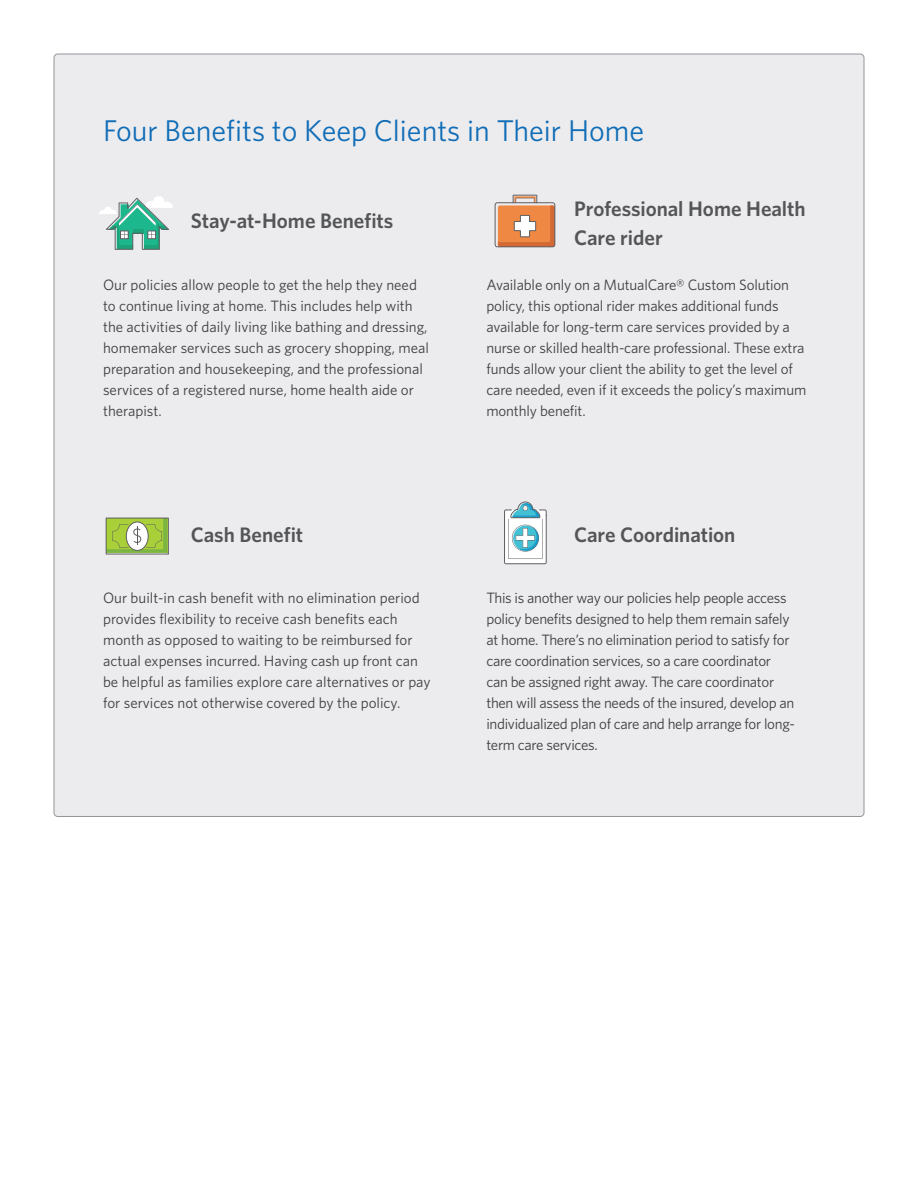
<style>
.page{position:relative;width:918px;height:1188px;background:#fff}
.page>*{position:absolute;margin:0;border:0;box-sizing:border-box;transform-origin:0 0}
.bullet_list_-_black{font:30px "Whitney";color:#106db7}
.subhead_339{font:600 21px/28.5px "Whitney";color:#545557}
.body_copy_-_10_on_14{font:15px/21px "Whitney";letter-spacing:-.01em;color:#3e3e3f}
</style>
<div class="page">
<div style="left:54px;top:54px;width:810px;height:762px;background:#ececee;border-radius:4px"></div>
<svg style="left:106px;top:518px;width:63px;height:37px"></svg>
<svg style="left:99px;top:196px;width:74px;height:54px"></svg>
<svg style="left:504px;top:501px;width:43px;height:63px"></svg>
<svg style="left:495px;top:195px;width:60px;height:52px"></svg>
<p class="bullet_list_-_black" style="left:103px;top:111px;width:543px">Four Benefits to Keep Clients in Their Home</p>
<p class="subhead_339" style="left:191px;top:206px;width:204px">Stay-at-Home Benefits</p>
<p class="body_copy_-_10_on_14" style="left:103px;top:274px;width:327px">Our policies allow people to get the help they need to continue living at home. This includes help with the activities of daily living like bathing and dressing, homemaker services such as grocery shopping, meal preparation and housekeeping, and the professional services of a registered nurse, home health aide or therapist.</p>
<p class="subhead_339" style="left:191px;top:520px;width:114px">Cash Benefit</p>
<p class="body_copy_-_10_on_14" style="left:103px;top:587px;width:329px">Our built-in cash benefit with no elimination period provides flexibility to receive cash benefits each month as opposed to waiting to be reimbursed for actual expenses incurred. Having cash up front can be helpful as families explore care alternatives or pay for services not otherwise covered by the policy.</p>
<p class="subhead_339" style="left:574px;top:194px;width:233px">Professional Home Health<br>Care rider</p>
<p class="body_copy_-_10_on_14" style="left:486px;top:274px;width:322px">Available only on a MutualCare® Custom Solution policy, this optional rider makes additional funds available for long-term care services provided by a nurse or skilled health-care professional. These extra funds allow your client the ability to get the level of care needed, even if it exceeds the policy’s maximum monthly benefit.</p>
<p class="subhead_339" style="left:574px;top:520px;width:163px">Care Coordination</p>
<p class="body_copy_-_10_on_14" style="left:486px;top:587px;width:310px">This is another way our policies help people access policy benefits designed to help them remain safely at home. There’s no elimination period to satisfy for care coordination services, so a care coordinator can be assigned right away. The care coordinator then will assess the needs of the insured, develop an individualized plan of care and help arrange for long&shy;term care services.</p>
</div>
